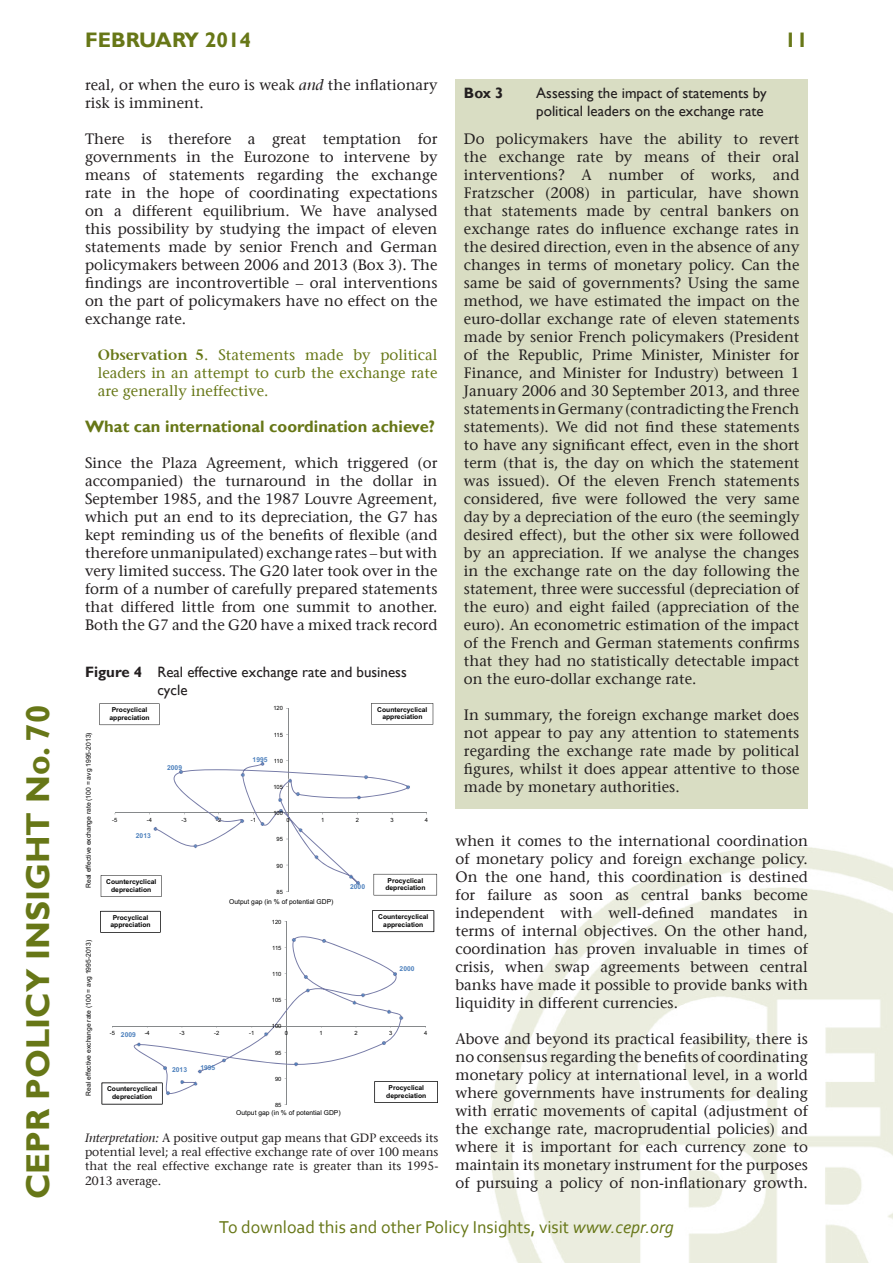
<style>
.page{position:relative;width:893px;height:1263px;background:#fff}
.page>*{position:absolute;margin:0;border:0;box-sizing:border-box;transform-origin:0 0}
.t1{font:700 33px "Gill Sans";color:#677717}
.t2{font:700 21px "Gill Sans";color:#677717}
.t3{font:18px "Corbel";color:#677717}
.t4{font:700 16.5px "Gill Sans";color:#677717}
.t5{font:15px/18px "Stone Serif";color:#231f20;text-align:justify}
.t6{font:15px/18px "Gill Sans";color:#231f20}
.t7{font:15px/18px "Stone Serif";color:#677717;text-align:justify}
.t8{font:700 15px "Gill Sans";color:#231f20}
.t9{font:12px/14.4px "Stone Serif";color:#231f20;text-align:justify}
.t10{font:700 6.75px/7.6px "Arial";color:#000001;text-align:center}
.t11{font:6.75px "Arial";color:#000001}
.t12{font:700 6.75px "Arial";color:#4e81bd}
.t13{font:5.85px "Arial";color:#000001}
.s1{font-style:italic}
.s2{font-family:"Stone Serif Sem ITCTT Semi"}
.s3{font-weight:700}
</style>
<div class="page">
<img style="left:490px;top:846px;width:403px;height:417px">
<hr style="left:288px;top:708px;width:1px;height:183px;background:#86898b">
<svg style="left:371px;top:703px;width:62px;height:21px"></svg>
<svg style="left:101px;top:760px;width:336px;height:137px"></svg>
<svg style="left:99px;top:703px;width:61px;height:22px"></svg>
<svg style="left:100px;top:910px;width:338px;height:195px"></svg>
<div style="left:455px;top:80px;width:353px;height:729px;background:#d9ddc3"></div>
<h1 class="t1" style="left:18px;top:1199px;width:496px;rotate:-90deg">CEPR POLICY INSIGHT No. 70</h1>
<h2 class="t2" style="left:85px;top:28px;width:168px">February 2014</h2>
<h2 class="t2" style="left:785px;top:28px;width:25px">11</h2>
<p class="t5" style="left:85px;top:76px;width:354px">real, or when the euro is weak <span class="s1">and</span> the inflationary risk is imminent.</p>
<p class="t5" style="left:85px;top:130px;width:354px">There is therefore a great temptation for governments in the Eurozone to intervene by means of statements regarding the exchange rate in the hope of coordinating expectations on a different equilibrium. We have analysed this possibility by studying the impact of eleven statements made by senior French and German policymakers between 2006 and 2013 (Box 3). The findings are incontrovertible – oral interventions on the part of policymakers have no effect on the exchange rate.</p>
<p class="t7" style="left:98px;top:346px;width:341px"><span class="s2">Observation 5</span>. Statements made by political leaders in an attempt to curb the exchange rate are generally ineffective.</p>
<p class="t4" style="left:85px;top:417px;width:351px">What can international coordination achieve?</p>
<p class="t5" style="left:85px;top:454px;width:354px">Since the Plaza Agreement, which triggered (or accompanied) the turnaround in the dollar in September 1985, and the 1987 Louvre Agreement, which put an end to its depreciation, the G7 has kept reminding us of the benefits of flexible (and therefore unmanipulated) exchange rates – but with very limited success. The G20 later took over in the form of a number of carefully prepared statements that differed little from one summit to another.<br>Both the G7 and the G20 have a mixed track record</p>
<p class="t6" style="left:157px;top:663px;width:251px;text-indent:-72px"><span class="s3">Figure 4</span> Real effective exchange rate and business cycle</p>
<p class="t11" style="left:84px;top:888px;width:157px;rotate:-90deg">Real effective exchange rate (100 = avg 1995-2013)</p>
<p class="t11" style="left:84px;top:1095px;width:157px;rotate:-90deg">Real effective exchange rate (100 = avg 1995-2013)</p>
<p class="t10" style="left:110px;top:706px;width:42px">Procyclical appreciation</p>
<p class="t12" style="left:167px;top:763px;width:17px">2009</p>
<p class="t13" style="left:273px;top:704px;width:11px">120</p>
<p class="t13" style="left:274px;top:731px;width:11px">115</p>
<p class="t12" style="left:253px;top:755px;width:17px">1995</p>
<p class="t13" style="left:274px;top:757px;width:11px">110</p>
<p class="t13" style="left:273px;top:783px;width:11px">105</p>
<p class="t13" style="left:273px;top:809px;width:11px">100</p>
<p class="t10" style="left:377px;top:706px;width:52px">Countercyclical appreciation</p>
<p class="t13" style="left:112px;top:816px;width:7px">-5</p>
<p class="t13" style="left:147px;top:816px;width:7px">-4</p>
<p class="t13" style="left:182px;top:816px;width:7px">-3</p>
<p class="t13" style="left:216px;top:816px;width:7px">-2</p>
<p class="t13" style="left:251px;top:816px;width:7px">-1</p>
<p class="t13" style="left:286px;top:816px;width:5px">0</p>
<p class="t13" style="left:321px;top:816px;width:5px">1</p>
<p class="t13" style="left:356px;top:816px;width:5px">2</p>
<p class="t13" style="left:390px;top:816px;width:5px">3</p>
<p class="t13" style="left:425px;top:816px;width:5px">4</p>
<p class="t12" style="left:136px;top:831px;width:17px">2013</p>
<p class="t13" style="left:277px;top:835px;width:8px">95</p>
<p class="t13" style="left:277px;top:862px;width:8px">90</p>
<p class="t10" style="left:106px;top:878px;width:52px">Countercyclical depreciation</p>
<p class="t13" style="left:277px;top:888px;width:8px">85</p>
<p class="t12" style="left:350px;top:882px;width:17px">2000</p>
<p class="t10" style="left:385px;top:877px;width:42px">Procyclical depreciation</p>
<p class="t11" style="left:229px;top:897px;width:106px">Output gap (in % of potential GDP)</p>
<p class="t10" style="left:110px;top:914px;width:42px">Procyclical appreciation</p>
<p class="t13" style="left:272px;top:918px;width:11px">120</p>
<p class="t10" style="left:378px;top:913px;width:52px">Countercyclical appreciation</p>
<p class="t13" style="left:272px;top:944px;width:11px">115</p>
<p class="t13" style="left:272px;top:970px;width:11px">110</p>
<p class="t12" style="left:400px;top:964px;width:17px">2000</p>
<p class="t13" style="left:272px;top:996px;width:11px">105</p>
<p class="t13" style="left:272px;top:1022px;width:11px">100</p>
<p class="t13" style="left:110px;top:1029px;width:7px">-5</p>
<p class="t13" style="left:145px;top:1029px;width:7px">-4</p>
<p class="t13" style="left:179px;top:1029px;width:7px">-3</p>
<p class="t13" style="left:214px;top:1029px;width:7px">-2</p>
<p class="t13" style="left:249px;top:1029px;width:7px">-1</p>
<p class="t13" style="left:285px;top:1029px;width:5px">0</p>
<p class="t13" style="left:320px;top:1029px;width:5px">1</p>
<p class="t13" style="left:354px;top:1029px;width:5px">2</p>
<p class="t13" style="left:389px;top:1029px;width:5px">3</p>
<p class="t13" style="left:424px;top:1029px;width:5px">4</p>
<p class="t12" style="left:121px;top:1030px;width:17px">2009</p>
<p class="t10" style="left:107px;top:1085px;width:52px">Countercyclical depreciation</p>
<p class="t12" style="left:172px;top:1065px;width:17px">2013</p>
<p class="t12" style="left:200px;top:1063px;width:17px">1995</p>
<p class="t13" style="left:275px;top:1049px;width:8px">95</p>
<p class="t13" style="left:275px;top:1075px;width:8px">90</p>
<p class="t13" style="left:275px;top:1101px;width:8px">85</p>
<p class="t11" style="left:236px;top:1108px;width:106px">Output gap (in % of potential GDP)</p>
<p class="t10" style="left:386px;top:1084px;width:42px">Procyclical depreciation</p>
<p class="t9" style="left:85px;top:1130px;width:355px"><span class="s1">Interpretation:</span> A positive output gap means that GDP exceeds its potential level; a real effective exchange rate of over 100 means that the real effective exchange rate is greater than its 1995- 2013 average.</p>
<p class="t8" style="left:464px;top:84px;width:41px">Box 3</p>
<p class="t6" style="left:536px;top:85px;width:232px">Assessing the impact of statements by political leaders on the exchange rate</p>
<p class="t5" style="left:464px;top:130px;width:337px">Do policymakers have the ability to revert the exchange rate by means of their oral interventions? A number of works, and Fratzscher (2008) in particular, have shown that statements made by central bankers on exchange rates do influence exchange rates in the desired direction, even in the absence of any changes in terms of monetary policy. Can the same be said of governments? Using the same method, we have estimated the impact on the euro-dollar exchange rate of eleven statements made by senior French policymakers (President of the Republic, Prime Minister, Minister for Finance, and Minister for Industry) between 1<br>January 2006 and 30 September 2013, and three statements in Germany (contradicting the French statements). We did not find these statements to have any significant effect, even in the short term (that is, the day on which the statement was issued). Of the eleven French statements considered, five were followed the very same day by a depreciation of the euro (the seemingly desired effect), but the other six were followed by an appreciation. If we analyse the changes in the exchange rate on the day following the statement, three were successful (depreciation of the euro) and eight failed (appreciation of the euro). An econometric estimation of the impact of the French and German statements confirms that they had no statistically detectable impact on the euro-dollar exchange rate.</p>
<p class="t5" style="left:464px;top:706px;width:337px">In summary, the foreign exchange market does not appear to pay any attention to statements regarding the exchange rate made by political figures, whilst it does appear attentive to those made by monetary authorities.</p>
<p class="t5" style="left:455px;top:832px;width:354px">when it comes to the international coordination of monetary policy and foreign exchange policy.<br>On the one hand, this coordination is destined for failure as soon as central banks become independent with well-defined mandates in terms of internal objectives. On the other hand, coordination has proven invaluable in times of crisis, when swap agreements between central banks have made it possible to provide banks with liquidity in different currencies.</p>
<p class="t5" style="left:455px;top:1030px;width:354px">Above and beyond its practical feasibility, there is no consensus regarding the benefits of coordinating monetary policy at international level, in a world where governments have instruments for dealing with erratic movements of capital (adjustment of the exchange rate, macroprudential policies) and where it is important for each currency zone to maintain its monetary instrument for the purposes of pursuing a policy of non-inflationary growth.</p>
<p class="t3" style="left:219px;top:1216px;width:456px">To download this and other Policy Insights, visit <span class="s1">www.cepr.org</span></p>
</div>
